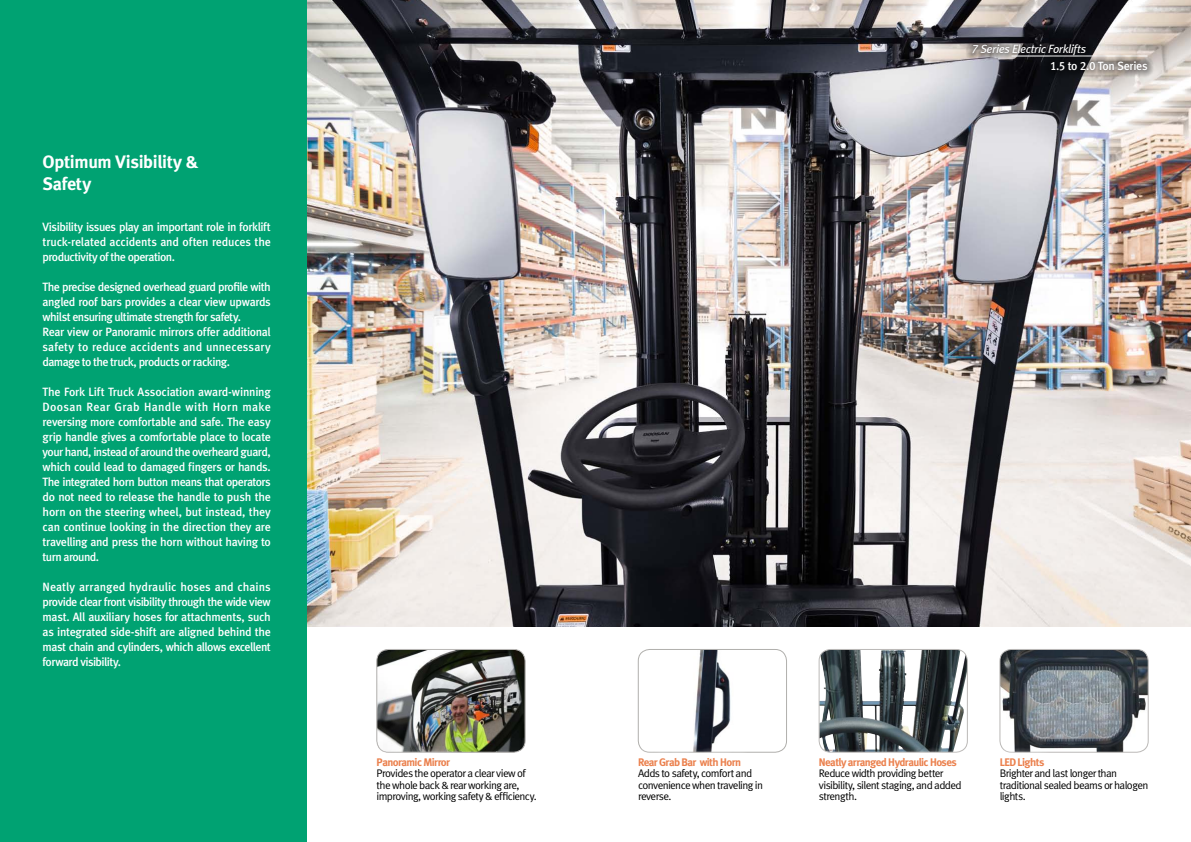
<style>
.page{position:relative;width:1191px;height:842px;background:#fff}
.page>*{position:absolute;margin:0;border:0;box-sizing:border-box;transform-origin:0 0}
.t1{font:18px/21.6px "Meta Bold LF";letter-spacing:-.02em;color:#fff}
.t2{font:12px/15px "Meta Medium LF";letter-spacing:-.035em;color:#fff;text-align:justify}
.t3{font:italic 12px "Meta Book LF";letter-spacing:-.03em;color:#fff}
.t4{font:11px/11.5px "Meta Normal LF";letter-spacing:-.055em;color:#000}
.t5{font:11px "Meta Bold LF";letter-spacing:-.05em;color:#eb814e}
</style>
<div class="page">
<img style="left:306px;top:0;width:885px;height:626px">
<div style="left:0;top:0;width:306px;height:842px;background:#00a272"></div>
<img style="left:377px;top:649px;width:148px;height:98px">
<div style="left:376px;top:649px;width:149px;height:103px;border:1px solid #bbb9b7;border-radius:12px"></div>
<div style="left:366px;top:747px;width:181px;height:66px;background:#fff"></div>
<img style="left:638px;top:649px;width:148px;height:103px">
<div style="left:638px;top:649px;width:148px;height:103px;border:1px solid #b0afac;border-radius:12px"></div>
<div style="left:626px;top:747px;width:147px;height:64px;background:#fff"></div>
<div style="left:965px;top:37px;width:128px;height:25px;background:#000;opacity:.75"></div>
<hr style="left:1011px;top:56px;width:136px;height:1px;background:#fff">
<div style="left:1043px;top:54px;width:111px;height:24px;background:#000;opacity:.75"></div>
<img style="left:819px;top:649px;width:148px;height:98px">
<div style="left:819px;top:649px;width:148px;height:103px;border:1px solid #bbb9b7;border-radius:12px"></div>
<div style="left:807px;top:747px;width:165px;height:66px;background:#fff"></div>
<img style="left:1001px;top:649px;width:147px;height:98px">
<div style="left:999px;top:649px;width:149px;height:103px;border:1px solid #bbb9b7;border-radius:12px"></div>
<div style="left:988px;top:747px;width:170px;height:66px;background:#fff"></div>
<h1 class="t1" style="left:43px;top:151px;width:157px">Optimum Visibility &amp;<br>Safety</h1>
<p class="t2" style="left:43px;top:220px;width:230px">Visibility issues play an important role in forklift truck-related accidents and often reduces the productivity of the operation.</p>
<p class="t2" style="left:43px;top:280px;width:230px;text-align:left">The precise designed overhead guard profile with angled roof bars provides a clear view upwards whilst ensuring ultimate strength for safety.<br>Rear view or Panoramic mirrors offer additional safety to reduce accidents and unnecessary damage to the truck, products or racking.</p>
<p class="t2" style="left:43px;top:385px;width:230px">The Fork Lift Truck Association award-winning Doosan Rear Grab Handle with Horn make reversing more comfortable and safe. The easy grip handle gives a comfortable place to locate your hand, instead of around the overheard guard, which could lead to damaged fingers or hands.<br>The integrated horn button means that operators do not need to release the handle to push the horn on the steering wheel, but instead, they can continue looking in the direction they are travelling and press the horn without having to turn around.</p>
<p class="t2" style="left:43px;top:580px;width:230px">Neatly arranged hydraulic hoses and chains provide clear front visibility through the wide view mast. All auxiliary hoses for attachments, such as integrated side-shift are aligned behind the mast chain and cylinders, which allows excellent forward visibility.</p>
<p class="t3" style="left:971px;top:42px;width:116px">7 Series Electric Forklifts</p>
<p class="t2" style="left:1050px;top:59px;width:99px">1.5 to 2.0 Ton Series</p>
<p class="t5" style="left:376px;top:755px;width:75px">Panoramic Mirror</p>
<p class="t4" style="left:376px;top:768px;width:162px">Provides the operator a clear view of the whole back &amp; rear working are, improving, working safety &amp; efficiency.</p>
<p class="t5" style="left:638px;top:755px;width:105px">Rear Grab Bar with Horn</p>
<p class="t4" style="left:638px;top:768px;width:126px">Adds to safety, comfort and convenience when traveling in reverse.</p>
<p class="t5" style="left:819px;top:755px;width:139px">Neatly arranged Hydraulic Hoses</p>
<p class="t4" style="left:819px;top:768px;width:144px">Reduce width providing better visibility, silent staging, and added strength.</p>
<p class="t5" style="left:999px;top:755px;width:46px">LED Lights</p>
<p class="t4" style="left:999px;top:768px;width:150px">Brighter and last longer than traditional sealed beams or halogen lights.</p>
</div>
